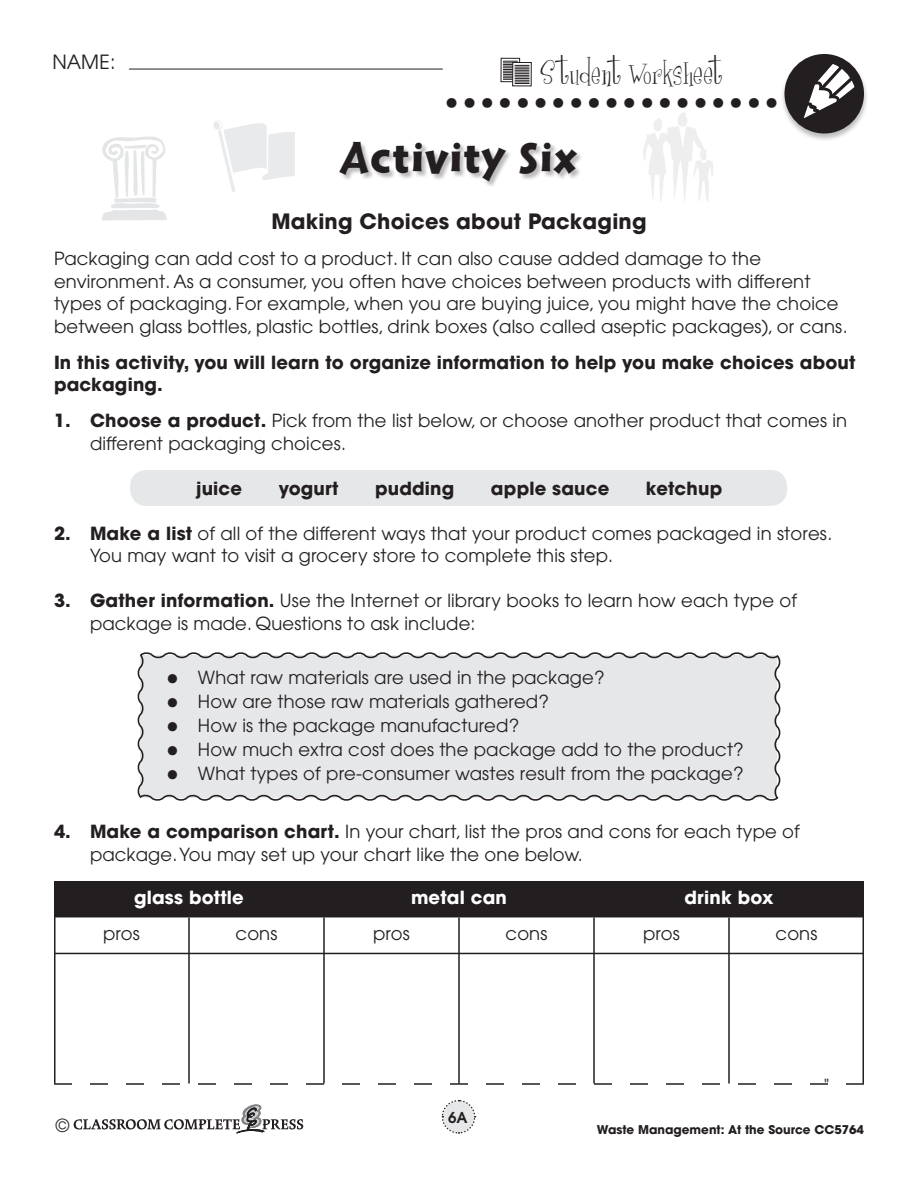
<style>
.page{position:relative;width:918px;height:1188px;background:#fff}
.page>*{position:absolute;margin:0;border:0;box-sizing:border-box;transform-origin:0 0}
.t1{font:46.5px "Cal Sans Heavy KB";letter-spacing:.045em;color:#231f20}
.t2{font:700 42px "Futura";color:#231f20}
.t3{font:31.5px "Girlsare Weird";letter-spacing:.01em;color:#231f20}
.Question_Style{font:700 21px "Avant Garde";letter-spacing:.01em;color:#231f20}
.t4{font:19.5px "Avant Garde";color:#231f20}
.Question_Style-2{font:18px/22.5px "Avant Garde";letter-spacing:.01em;color:#231f20}
.Question_Style-3{font:700 18px/22.5px "Avant Garde";letter-spacing:.01em;color:#231f20}
.Question_Style-4{font:700 18px "Avant Garde";letter-spacing:.01em;color:#fff}
.t5{font:600 15px "Avant Garde";color:#231f20}
.TG_Regular_Paragraph{font:15px "Myriad Pro";color:#231f20}
.t6{font:700 12px "Avant Garde";color:#231f20}
.s1{font-weight:700}
.s2{font-size:30px}
</style>
<div class="page">
<svg style="left:74px;top:1104px;width:229px;height:29px"></svg>
<svg style="left:441px;top:1099px;width:35px;height:35px"></svg>
<hr style="left:129px;top:69px;width:313px;height:1px;background:#231f20">
<div style="left:780px;top:54px;width:88px;height:89px;background:#231f20;opacity:.3"></div>
<div style="left:784px;top:54px;width:80px;height:80px;background:#231f20;border-radius:50%"></div>
<svg style="left:797px;top:54px;width:67px;height:71px"></svg>
<svg style="left:503px;top:60px;width:15px;height:1px"></svg>
<div style="left:501px;top:58px;width:19px;height:24px;border:1px solid #231f20"></div>
<div style="left:512px;top:62px;width:20px;height:24px;border:1px solid #231f20"></div>
<svg style="left:503px;top:61px;width:27px;height:23px"></svg>
<svg style="left:213px;top:120px;width:82px;height:72px"></svg>
<svg style="left:102px;top:136px;width:65px;height:85px"></svg>
<svg style="left:643px;top:112px;width:70px;height:90px"></svg>
<div style="left:340px;top:142px;width:244px;height:46px;background:#231f20;opacity:.3"></div>
<svg style="left:137px;top:652px;width:644px;height:149px;background:#e2e3e5"></svg>
<div style="left:130px;top:470px;width:657px;height:36px;background:#e6e7e9;border-radius:16px"></div>
<div style="left:55px;top:882px;width:808px;height:35px;background:#231f20"></div>
<div style="left:54px;top:881px;width:810px;height:36px;border:2px solid #231f20"></div>
<hr style="left:188px;top:917px;width:2px;height:168px;background:#231f20">
<hr style="left:323px;top:917px;width:2px;height:168px;background:#231f20">
<hr style="left:458px;top:917px;width:2px;height:168px;background:#231f20">
<hr style="left:593px;top:917px;width:2px;height:168px;background:#231f20">
<hr style="left:728px;top:917px;width:2px;height:168px;background:#231f20">
<hr style="left:54px;top:953px;width:810px;height:1px;background:#231f20">
<svg style="left:54px;top:1083px;width:810px;height:2px"></svg>
<p class="t4" style="left:52px;top:50px;width:64px">NAME:</p>
<h3 class="t3" style="left:540px;top:54px;width:184px">Student Worksheet</h3>
<h2 class="t2" style="left:445px;top:64px;width:336px">...................</h2>
<p class="t1" style="left:341px;top:131px;width:238px">Activity Six</p>
<p class="Question_Style" style="left:271px;top:208px;width:377px">Making Choices about Packaging</p>
<p class="Question_Style-2" style="left:54px;top:247px;width:795px">Packaging can add cost to a product. It can also cause added damage to the environment. As a consumer, you often have choices between products with different types of packaging. For example, when you are buying juice, you might have the choice between glass bottles, plastic bottles, drink boxes (also called aseptic packages), or cans.</p>
<p class="Question_Style-3" style="left:54px;top:351px;width:803px">In this activity, you will learn to organize information to help you make choices about packaging.</p>
<p class="Question_Style-2" style="left:90px;top:409px;width:759px;text-indent:-36px"><span class="s1">1. Choose a product.</span> Pick from the list below, or choose another product that comes in different packaging choices.</p>
<p class="Question_Style-3" style="left:196px;top:477px;width:48px">juice</p>
<p class="Question_Style-3" style="left:279px;top:477px;width:61px">yogurt</p>
<p class="Question_Style-3" style="left:375px;top:477px;width:81px">pudding</p>
<p class="Question_Style-3" style="left:491px;top:477px;width:120px">apple sauce</p>
<p class="Question_Style-3" style="left:646px;top:477px;width:78px">ketchup</p>
<p class="Question_Style-2" style="left:90px;top:522px;width:744px;text-indent:-36px"><span class="s1">2. Make a list</span> of all of the different ways that your product comes packaged in stores.<br>You may want to visit a grocery store to complete this step.</p>
<p class="Question_Style-2" style="left:90px;top:589px;width:709px;text-indent:-36px"><span class="s1">3. Gather information.</span> Use the Internet or library books to learn how each type of package is made. Questions to ask include:</p>
<p class="Question_Style-2" style="left:164px;top:666px;width:443px"><span class="s2">•</span> What raw materials are used in the package?</p>
<p class="Question_Style-2" style="left:164px;top:690px;width:387px"><span class="s2">•</span> How are those raw materials gathered?</p>
<p class="Question_Style-2" style="left:164px;top:714px;width:357px"><span class="s2">•</span> How is the package manufactured?</p>
<p class="Question_Style-2" style="left:164px;top:738px;width:582px"><span class="s2">•</span> How much extra cost does the package add to the product?</p>
<p class="Question_Style-2" style="left:164px;top:762px;width:582px"><span class="s2">•</span> What types of pre-consumer wastes result from the package?</p>
<p class="Question_Style-2" style="left:90px;top:820px;width:711px;text-indent:-36px"><span class="s1">4. Make a comparison chart.</span> In your chart, list the pros and cons for each type of package. You may set up your chart like the one below.</p>
<p class="Question_Style-4" style="left:134px;top:886px;width:111px">glass bottle</p>
<p class="Question_Style-4" style="left:411px;top:886px;width:97px">metal can</p>
<p class="Question_Style-4" style="left:684px;top:886px;width:91px">drink box</p>
<p class="Question_Style-2" style="left:103px;top:922px;width:38px">pros</p>
<p class="Question_Style-2" style="left:236px;top:922px;width:43px">cons</p>
<p class="Question_Style-2" style="left:373px;top:922px;width:38px">pros</p>
<p class="Question_Style-2" style="left:506px;top:922px;width:43px">cons</p>
<p class="Question_Style-2" style="left:643px;top:922px;width:38px">pros</p>
<p class="Question_Style-2" style="left:776px;top:922px;width:43px">cons</p>
<p class="TG_Regular_Paragraph" style="left:824px;top:1075px;width:7px">"</p>
<p class="t5" style="left:448px;top:1107px;width:21px">6A</p>
<p class="Question_Style-2" style="left:56px;top:1114px;width:15px">©</p>
<p class="t6" style="left:597px;top:1122px;width:269px">Waste Management: At the Source CC5764</p>
</div>
